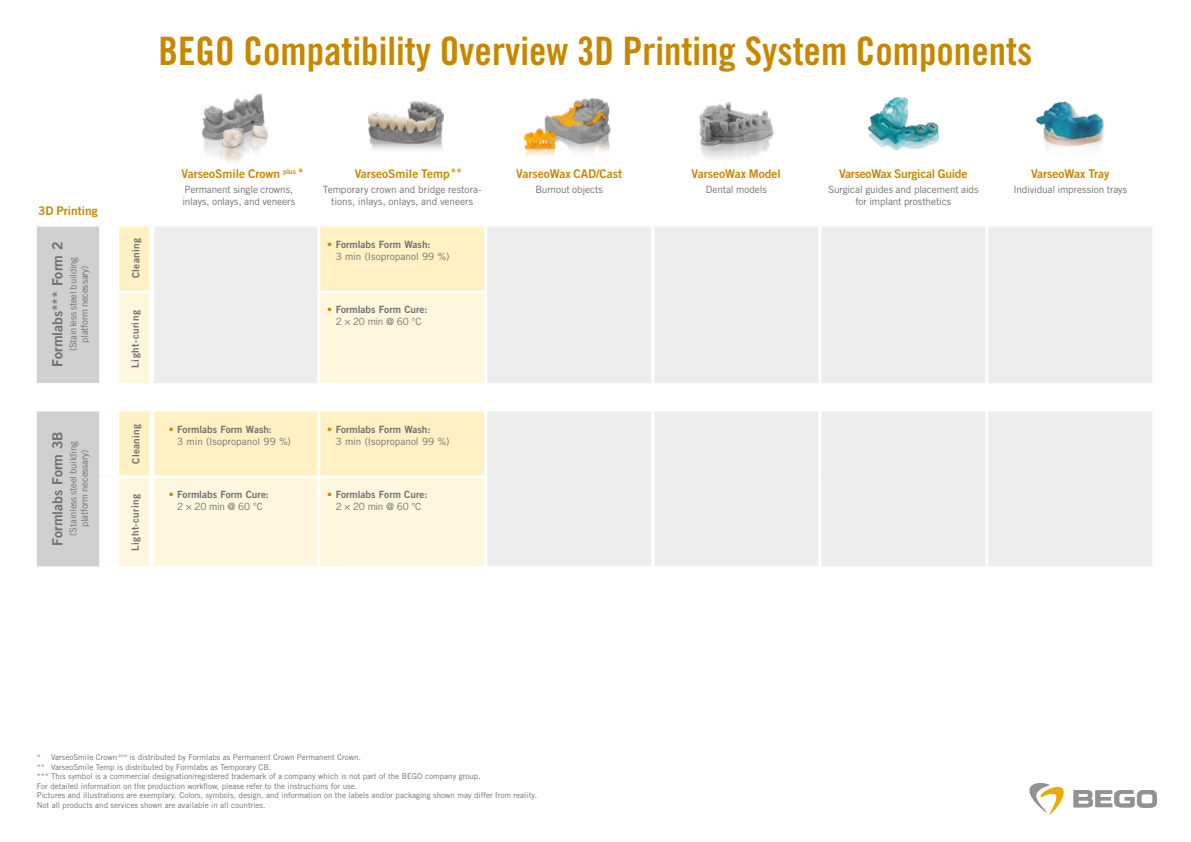
<style>
.page{position:relative;width:1191px;height:842px;background:#fff}
.page>*{position:absolute;margin:0;border:0;box-sizing:border-box;transform-origin:0 0}
.t1{font:39.2px "Trade Gothic LT Std Bd Cn 20";color:#c78800}
.t2{font:14px "Trade Gothic LT Pro Bd 2";color:#706f6f}
.t3{font:12px "Trade Gothic LT Pro Bd 2";color:#c78800}
.t4{font:12px "Trade Gothic LT Pro Bd 2";letter-spacing:-.02em;color:#c78800}
.t5{font:10px/12px "Trade Gothic LT Pro";letter-spacing:-.005em;color:#706f6f;text-align:center}
.t6{font:10px "Trade Gothic LT Pro Bd 2";color:#706f6f}
.t7{font:10px "Trade Gothic LT Pro Bd 2";letter-spacing:.04em;color:#706f6f}
.t8{font:10px "Trade Gothic LT Pro Bd 2";letter-spacing:.03em;color:#706f6f}
.t9{font:9.5px/11.4px "Trade Gothic LT Pro";letter-spacing:-.02em;color:#706f6f;text-align:center}
.t10{font:8px/9.6px "Trade Gothic LT Pro";color:#706f6f}
.s1{font-family:"Trade Gothic LT Pro";color:#c78800}
</style>
<div class="page">
<svg style="left:37px;top:227px;width:112px;height:339px;background:#d7d6d2"></svg>
<div style="left:487px;top:227px;width:665px;height:65px;background:#ededed"></div>
<svg style="left:154px;top:227px;width:330px;height:65px;background:#f5eed8"></svg>
<svg style="left:119px;top:293px;width:30px;height:273px;background:#fff6db"></svg>
<svg style="left:154px;top:292px;width:998px;height:274px;background:#f3f0e9"></svg>
<hr style="left:317px;top:290px;width:170px;height:3px;background:#fff">
<hr style="left:119px;top:290px;width:30px;height:3px;background:#fff">
<hr style="left:119px;top:475px;width:33px;height:3px;background:#fff">
<hr style="left:152px;top:475px;width:167px;height:3px;background:#fff">
<hr style="left:319px;top:475px;width:168px;height:3px;background:#fff">
<hr style="left:484px;top:383px;width:3px;height:28px;background:#fff">
<hr style="left:484px;top:411px;width:3px;height:64px;background:#fff">
<hr style="left:484px;top:478px;width:3px;height:88px;background:#fff">
<hr style="left:651px;top:383px;width:3px;height:28px;background:#fff">
<hr style="left:651px;top:411px;width:3px;height:66px;background:#fff">
<hr style="left:651px;top:477px;width:3px;height:89px;background:#fff">
<hr style="left:818px;top:383px;width:3px;height:28px;background:#fff">
<hr style="left:818px;top:411px;width:3px;height:66px;background:#fff">
<hr style="left:818px;top:477px;width:3px;height:89px;background:#fff">
<hr style="left:985px;top:383px;width:3px;height:28px;background:#fff">
<hr style="left:985px;top:411px;width:3px;height:66px;background:#fff">
<hr style="left:985px;top:477px;width:3px;height:89px;background:#fff">
<hr style="left:651px;top:227px;width:3px;height:65px;background:#fff">
<hr style="left:818px;top:227px;width:3px;height:65px;background:#fff">
<hr style="left:985px;top:227px;width:3px;height:65px;background:#fff">
<hr style="left:484px;top:293px;width:3px;height:90px;background:#fff">
<hr style="left:651px;top:292px;width:3px;height:91px;background:#fff">
<hr style="left:818px;top:292px;width:3px;height:91px;background:#fff">
<hr style="left:985px;top:292px;width:3px;height:91px;background:#fff">
<hr style="left:317px;top:227px;width:3px;height:63px;background:#fff">
<hr style="left:317px;top:293px;width:3px;height:90px;background:#fff">
<hr style="left:317px;top:383px;width:3px;height:28px;background:#fff">
<hr style="left:317px;top:411px;width:3px;height:64px;background:#fff">
<hr style="left:317px;top:478px;width:3px;height:88px;background:#fff">
<div style="left:99px;top:226px;width:20px;height:66px;background:#fff"></div>
<div style="left:99px;top:292px;width:20px;height:91px;background:#fff"></div>
<div style="left:99px;top:383px;width:20px;height:28px;background:#fff"></div>
<div style="left:99px;top:411px;width:20px;height:66px;background:#fff"></div>
<div style="left:99px;top:477px;width:20px;height:89px;background:#fff"></div>
<img style="left:201px;top:93px;width:67px;height:70px">
<img style="left:368px;top:100px;width:75px;height:50px">
<img style="left:544px;top:98px;width:67px;height:54px">
<img style="left:523px;top:128px;width:33px;height:28px">
<img style="left:698px;top:102px;width:76px;height:57px">
<img style="left:868px;top:98px;width:70px;height:52px">
<img style="left:1035px;top:101px;width:70px;height:48px">
<svg style="left:1029px;top:783px;width:128px;height:32px"></svg>
<h1 class="t1" style="left:159px;top:27px;width:875px">BEGO Compatibility Overview 3D Printing System Components</h1>
<h3 class="t3" style="left:38px;top:203px;width:61px">3D Printing</h3>
<h2 class="t2" style="left:49px;top:367px;width:127px;rotate:-90deg">Formlabs*** Form 2</h2>
<p class="t9" style="left:67px;top:351px;width:96px;rotate:-90deg">(Stainless steel building platform necessary)</p>
<h2 class="t2" style="left:49px;top:546px;width:116px;rotate:-90deg">Formlabs Form 3B</h2>
<p class="t9" style="left:67px;top:536px;width:96px;rotate:-90deg">(Stainless steel building platform necessary)</p>
<p class="t8" style="left:130px;top:278px;width:41px;rotate:-90deg">Cleaning</p>
<p class="t7" style="left:129px;top:367px;width:59px;rotate:-90deg">Light-curing</p>
<p class="t8" style="left:130px;top:464px;width:41px;rotate:-90deg">Cleaning</p>
<p class="t7" style="left:129px;top:551px;width:59px;rotate:-90deg">Light-curing</p>
<h3 class="t3" style="left:298px;top:165px;width:7px">*</h3>
<h3 class="t3" style="left:450px;top:165px;width:13px">**</h3>
<h3 class="t3" style="left:182px;top:166px;width:116px">VarseoSmile Crown <sup>plus</sup></h3>
<p class="t5" style="left:182px;top:183px;width:114px;text-align:left">Permanent single crowns, inlays, onlays, and veneers</p>
<h3 class="t3" style="left:355px;top:166px;width:96px">VarseoSmile Temp</h3>
<p class="t5" style="left:323px;top:183px;width:160px">Temporary crown and bridge restora&shy;tions, inlays, onlays, and veneers</p>
<p class="t6" style="left:327px;top:238px;width:105px"><span class="s1">•</span> Formlabs Form Wash:</p>
<p class="t5" style="left:336px;top:250px;width:115px">3 min (Isopropanol 99 %)</p>
<p class="t6" style="left:327px;top:303px;width:102px"><span class="s1">•</span> Formlabs Form Cure:</p>
<p class="t5" style="left:336px;top:315px;width:87px">2 × 20 min @ 60 °C</p>
<p class="t6" style="left:169px;top:423px;width:105px"><span class="s1">•</span> Formlabs Form Wash:</p>
<p class="t5" style="left:177px;top:435px;width:115px">3 min (Isopropanol 99 %)</p>
<p class="t6" style="left:169px;top:488px;width:102px"><span class="s1">•</span> Formlabs Form Cure:</p>
<p class="t5" style="left:177px;top:500px;width:87px">2 × 20 min @ 60 °C</p>
<p class="t6" style="left:327px;top:423px;width:105px"><span class="s1">•</span> Formlabs Form Wash:</p>
<p class="t5" style="left:336px;top:435px;width:115px">3 min (Isopropanol 99 %)</p>
<p class="t6" style="left:327px;top:488px;width:102px"><span class="s1">•</span> Formlabs Form Cure:</p>
<p class="t5" style="left:336px;top:500px;width:87px">2 × 20 min @ 60 °C</p>
<h3 class="t3" style="left:516px;top:166px;width:108px">VarseoWax CAD/Cast</h3>
<p class="t5" style="left:535px;top:183px;width:69px">Burnout objects</p>
<h3 class="t3" style="left:691px;top:166px;width:91px">VarseoWax Model</h3>
<p class="t5" style="left:705px;top:183px;width:63px">Dental models</p>
<h3 class="t4" style="left:839px;top:166px;width:130px">VarseoWax Surgical Guide</h3>
<p class="t5" style="left:828px;top:183px;width:152px">Surgical guides and placement aids for implant prosthetics</p>
<h3 class="t3" style="left:1031px;top:166px;width:80px">VarseoWax Tray</h3>
<p class="t5" style="left:1013px;top:183px;width:115px">Individual impression trays</p>
<p class="t10" style="left:37px;top:752px;width:502px">* VarseoSmile Crown <sup>plus</sup> is distributed by Formlabs as Permanent Crown Permanent Crown.<br>** VarseoSmile Temp is distributed by Formlabs as Temporary CB.<br>*** This symbol is a commercial designation/registered trademark of a company which is not part of the BEGO company group.<br>For detailed information on the production workflow, please refer to the instructions for use.<br>Pictures and illustrations are exemplary. Colors, symbols, design, and information on the labels and/or packaging shown may differ from reality.<br>Not all products and services shown are available in all countries.</p>
</div>
